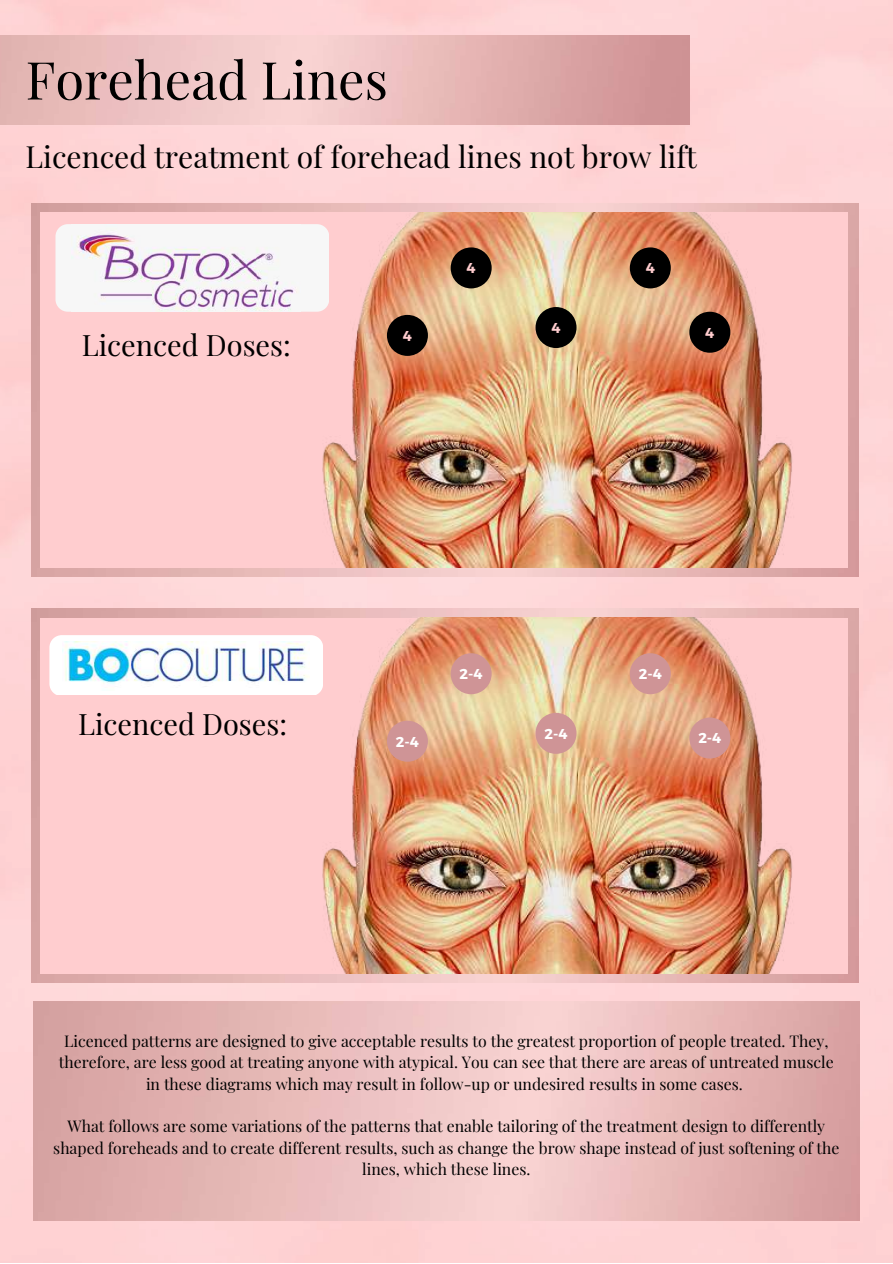
<style>
.page{position:relative;width:893px;height:1264px;background:#fff}
.page>*{position:absolute;margin:0;border:0;box-sizing:border-box;transform-origin:0 0}
.t1{font:52.35px "Playfair Display";color:#000}
.t2{font:30px "Playfair Display";color:#000}
.t3{font:28.95px "Playfair Display";color:#000}
.t4{font:15.75px/21.3px "Playfair Display";color:#000;text-align:center}
.t5{font:700 14.25px "Montserrat";color:#fff}
.t6{font:700 14.25px "Montserrat";color:#ffcdcf}
</style>
<div class="page">
<div style="left:40px;top:212px;width:807px;height:356px;background:#ffcdcf"></div>
<img style="left:320px;top:212px;width:572px;height:355px">
<div style="left:535px;top:307px;width:41px;height:41px;background:#000;border-radius:50%"></div>
<div style="left:629px;top:247px;width:41px;height:41px;background:#000;border-radius:50%"></div>
<div style="left:689px;top:312px;width:41px;height:41px;background:#000;border-radius:50%"></div>
<div style="left:450px;top:247px;width:41px;height:41px;background:#000;border-radius:50%"></div>
<div style="left:387px;top:315px;width:41px;height:41px;background:#000;border-radius:50%"></div>
<div style="left:55px;top:224px;width:274px;height:88px;background:#f7f7f7;border-radius:12px"></div>
<img style="left:71px;top:233px;width:223px;height:79px">
<img style="left:31px;top:609px;width:827px;height:373px">
<div style="left:40px;top:618px;width:807px;height:355px;background:#ffcdcf"></div>
<img style="left:203px;top:618px;width:689px;height:355px">
<div style="left:535px;top:712px;width:41px;height:41px;background:#cf9496;border-radius:50%"></div>
<div style="left:629px;top:653px;width:41px;height:41px;background:#cf9496;border-radius:50%"></div>
<div style="left:689px;top:717px;width:41px;height:41px;background:#cf9496;border-radius:50%"></div>
<div style="left:450px;top:653px;width:41px;height:41px;background:#cf9496;border-radius:50%"></div>
<div style="left:387px;top:720px;width:41px;height:41px;background:#cf9496;border-radius:50%"></div>
<div style="left:49px;top:635px;width:274px;height:59px;background:#fff;border-radius:12px"></div>
<img style="left:64px;top:641px;width:245px;height:43px">
<h1 class="t1" style="left:26px;top:43px;width:364px">Forehead Lines</h1>
<h2 class="t2" style="left:26px;top:136px;width:672px">Licenced treatment of forehead lines not brow lift</h2>
<h3 class="t3" style="left:82px;top:325px;width:211px">Licenced Doses:</h3>
<p class="t6" style="left:403px;top:326px;width:11px">4</p>
<p class="t6" style="left:466px;top:259px;width:11px">4</p>
<p class="t6" style="left:551px;top:318px;width:11px">4</p>
<p class="t6" style="left:645px;top:259px;width:11px">4</p>
<p class="t6" style="left:705px;top:323px;width:11px">4</p>
<h3 class="t3" style="left:78px;top:704px;width:211px">Licenced Doses:</h3>
<p class="t5" style="left:396px;top:732px;width:24px">2-4</p>
<p class="t5" style="left:459px;top:664px;width:24px">2-4</p>
<p class="t5" style="left:544px;top:724px;width:24px">2-4</p>
<p class="t5" style="left:638px;top:664px;width:24px">2-4</p>
<p class="t5" style="left:698px;top:729px;width:24px">2-4</p>
<p class="t4" style="left:59px;top:1029px;width:776px">Licenced patterns are designed to give acceptable results to the greatest proportion of people treated. They, therefore, are less good at treating anyone with atypical. You can see that there are areas of untreated muscle in these diagrams which may result in follow-up or undesired results in some cases.</p>
<p class="t4" style="left:53px;top:1115px;width:787px">What follows are some variations of the patterns that enable tailoring of the treatment design to differently shaped foreheads and to create different results, such as change the brow shape instead of just softening of the lines, which these lines.</p>
</div>
